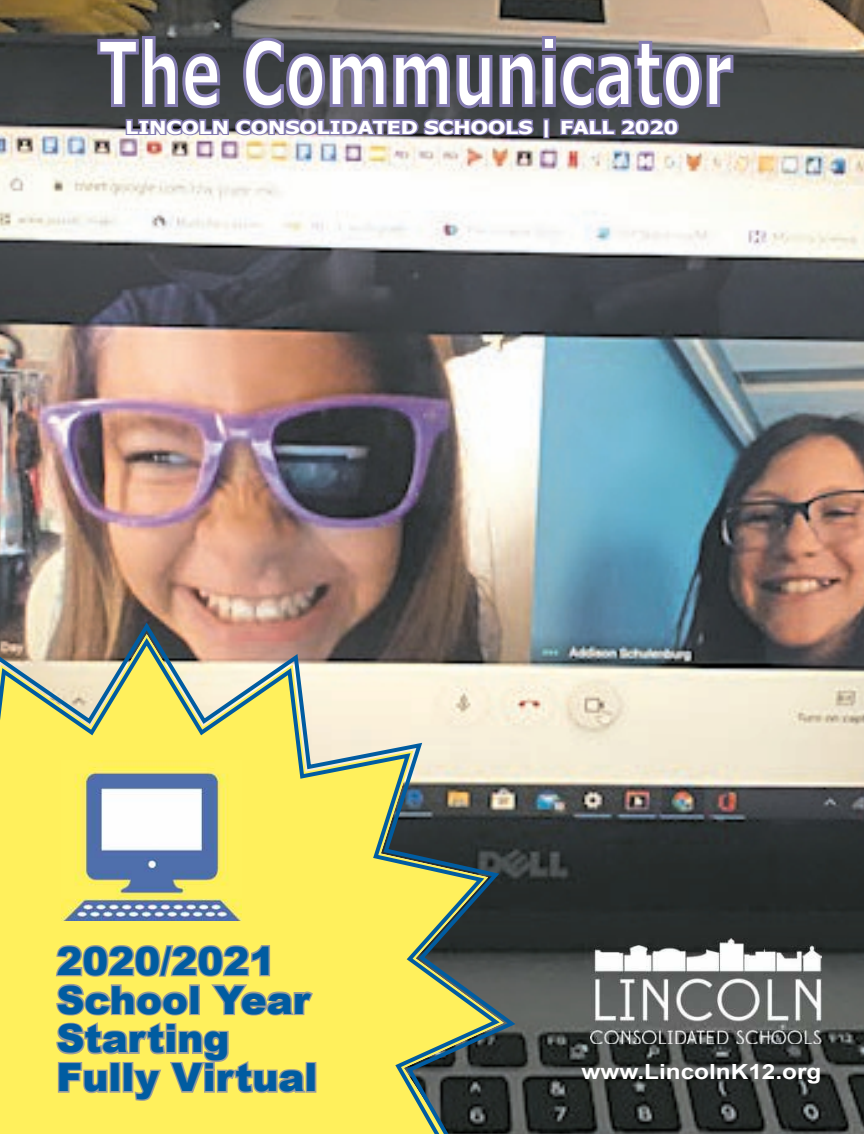
<style>
.page{position:relative;width:864px;height:1134px;background:#fff}
.page>*{position:absolute;margin:0;border:0;box-sizing:border-box;transform-origin:0 0}
.t1{font:900 38.85px/38.8px "Arial";color:#005ca1}
.t2{font:700 20.85px "Arial";color:#fff;scale:1.17 1}
.t3{font:700 17.85px "Tahoma";color:#fff;scale:1.26 1}
</style>
<div class="page">
<img style="left:0;top:0;width:864px;height:1134px">
<svg style="left:97px;top:36px;width:636px;height:73px"></svg>
<svg style="left:126px;top:119px;width:103px;height:16px;background:#78739b"></svg>
<svg style="left:235px;top:119px;width:299px;height:16px;background:#767099"></svg>
<svg style="left:543px;top:118px;width:6px;height:20px"></svg>
<svg style="left:560px;top:119px;width:119px;height:16px;background:#726e94"></svg>
<svg style="left:0;top:623px;width:515px;height:511px;background:#82746a"></svg>
<svg style="left:0;top:638px;width:500px;height:496px;background:#d2cc6f"></svg>
<svg style="left:56px;top:945px;width:214px;height:32px;background:#cec779"></svg>
<svg style="left:56px;top:984px;width:144px;height:32px;background:#d4cb76"></svg>
<svg style="left:211px;top:984px;width:102px;height:32px;background:#d7ce74"></svg>
<svg style="left:56px;top:1022px;width:260px;height:79px;background:#e1d76e"></svg>
<img style="left:62px;top:761px;width:180px;height:160px">
<img style="left:591px;top:939px;width:230px;height:105px">
<p class="t3" style="left:125px;top:120px;width:440px">LINCOLN CONSOLIDATED SCHOOLS | FALL 2020</p>
<p class="t1" style="left:56px;top:945px;width:263px">2020/2021<br>School Year<br>Starting<br>Fully Virtual</p>
<p class="t2" style="left:581px;top:1064px;width:207px">www.LincolnK12.org</p>
</div>
